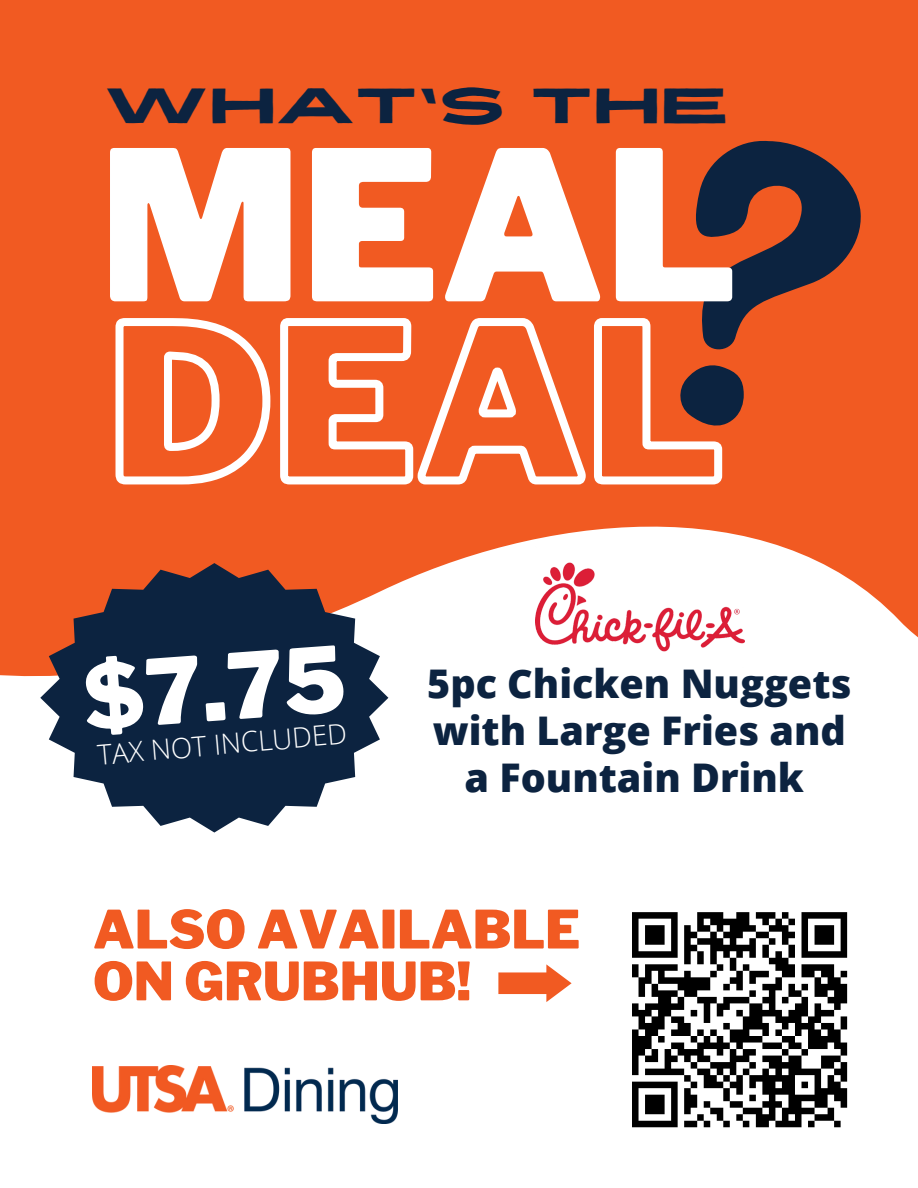
<style>
.page{position:relative;width:918px;height:1188px;background:#fff}
.page>*{position:absolute;margin:0;border:0;box-sizing:border-box;transform-origin:0 0}
.t1{font:900 206.7px "Libre Franklin";color:#fff}
.t2{font:900 89.85px "Libre Franklin";color:#fff}
.t3{font:900 52.35px/51.9px "Libre Franklin";color:#f15a22}
.t4{font:expanded 49.5px "Revive 80";color:#0c2340}
.t5{font:800 39.45px/47.2px "Open Sans";color:#0c2340;text-align:center}
.t6{font:300 27.9px "Open Sans";color:#fff}
</style>
<div class="page">
<svg style="left:0;top:471px;width:918px;height:206px;fill:#f15a22"></svg>
<div style="left:0;top:0;width:918px;height:471px;background:#f15a22"></div>
<img style="left:93px;top:1066px;width:305px;height:57px">
<svg style="left:696px;top:140px;width:165px;height:208px;fill:#0c2340"></svg>
<svg style="left:726px;top:368px;width:18px;height:56px"></svg>
<svg style="left:112px;top:311px;width:614px;height:180px"></svg>
<svg style="left:498px;top:964px;width:73px;height:38px"></svg>
<svg style="left:40px;top:563px;width:348px;height:270px;fill:#0c2340"></svg>
<img style="left:535px;top:546px;width:209px;height:122px">
<svg style="left:632px;top:912px;width:216px;height:216px"></svg>
<p class="t4" style="left:104px;top:66px;width:626px">WHAT’S THE</p>
<p class="t1" style="left:99px;top:102px;width:640px">MEAL</p>
<h2 class="t2" style="left:80px;top:643px;width:264px;rotate:-4deg">$7.75</h2>
<p class="t6" style="left:96px;top:735px;width:252px;rotate:-5deg">TAX NOT INCLUDED</p>
<p class="t5" style="left:427px;top:659px;width:426px">5pc Chicken Nuggets with Large Fries and a Fountain Drink</p>
<h1 class="t3" style="left:93px;top:904px;width:489px">ALSO AVAILABLE<br>ON GRUBHUB!</h1>
</div>
